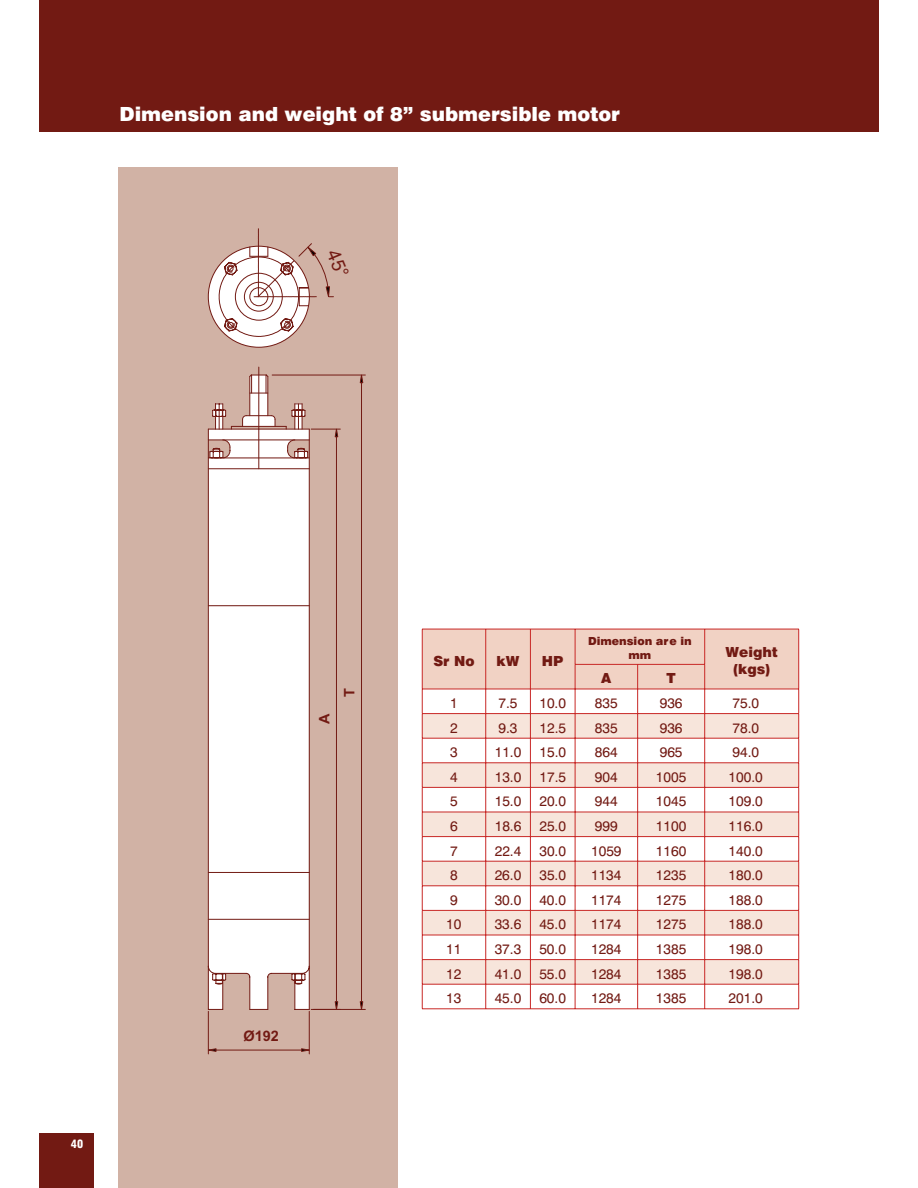
<style>
.page{position:relative;width:918px;height:1188px;background:#fff}
.page>*{position:absolute;margin:0;border:0;box-sizing:border-box;transform-origin:0 0}
.t1{font:900 19.5px "Halvett";color:#fff}
.t2{font:700 14.55px "Arial";color:#721a13}
.t3{font:13.95px "Halvett";color:#721a13}
.t4{font:900 13.95px/16.8px "Halvett";color:#721a13;text-align:center}
.t5{font:900 11.25px/13.4px "Halvett";color:#721a13;text-align:center}
.t6{font:11.25px "Halvett Black Cond";color:#fff}
</style>
<div class="page">
<div style="left:39px;top:1134px;width:54px;height:54px;background:#721a13"></div>
<div style="left:39px;top:0;width:840px;height:131px;background:#721a13"></div>
<div style="left:118px;top:168px;width:280px;height:1020px;background:#d1b2a5"></div>
<svg style="left:422px;top:629px;width:377px;height:380px"></svg>
<hr style="left:422px;top:1009px;width:283px;height:1px;background:#c82826">
<hr style="left:705px;top:1009px;width:94px;height:1px;background:#c82826">
<hr style="left:309px;top:1011px;width:1px;height:43px;background:#721a13">
<hr style="left:208px;top:1011px;width:1px;height:43px;background:#721a13">
<hr style="left:216px;top:1050px;width:86px;height:1px;background:#721a13">
<svg style="left:301px;top:1048px;width:9px;height:4px"></svg>
<svg style="left:207px;top:1048px;width:10px;height:4px"></svg>
<hr style="left:272px;top:375px;width:93px;height:1px;background:#721a13">
<hr style="left:313px;top:1009px;width:52px;height:1px;background:#721a13">
<hr style="left:361px;top:383px;width:1px;height:619px;background:#721a13">
<svg style="left:360px;top:374px;width:3px;height:9px"></svg>
<svg style="left:360px;top:1001px;width:3px;height:8px"></svg>
<hr style="left:336px;top:437px;width:1px;height:565px;background:#721a13">
<svg style="left:207px;top:429px;width:103px;height:581px;background:#f7f2f1"></svg>
<hr style="left:259px;top:367px;width:1px;height:62px;background:#721a13">
<svg style="left:208px;top:374px;width:132px;height:232px"></svg>
<svg style="left:207px;top:228px;width:127px;height:120px"></svg>
<h1 class="t1" style="left:119px;top:107px;width:502px">Dimension and weight of 8” submersible motor</h1>
<p class="t6" style="left:71px;top:1138px;width:14px">40</p>
<p class="t2" style="left:316px;top:724px;width:12px;rotate:-90deg">A</p>
<p class="t2" style="left:341px;top:697px;width:10px;rotate:-90deg">T</p>
<p class="t2" style="left:244px;top:1028px;width:37px">Ø192</p>
<p class="t4" style="left:433px;top:654px;width:43px">Sr No</p>
<p class="t4" style="left:497px;top:654px;width:24px">kW</p>
<p class="t4" style="left:542px;top:654px;width:23px">HP</p>
<p class="t5" style="left:588px;top:636px;width:105px">Dimension are in mm</p>
<p class="t4" style="left:725px;top:645px;width:54px">Weight (kgs)</p>
<p class="t4" style="left:601px;top:671px;width:12px">A</p>
<p class="t4" style="left:667px;top:671px;width:11px">T</p>
<p class="t3" style="left:450px;top:695px;width:9px">1</p>
<p class="t3" style="left:499px;top:695px;width:21px">7.5</p>
<p class="t3" style="left:539px;top:695px;width:28px">10.0</p>
<p class="t3" style="left:595px;top:695px;width:24px">835</p>
<p class="t3" style="left:660px;top:695px;width:24px">936</p>
<p class="t3" style="left:732px;top:695px;width:28px">75.0</p>
<p class="t3" style="left:450px;top:720px;width:9px">2</p>
<p class="t3" style="left:499px;top:720px;width:21px">9.3</p>
<p class="t3" style="left:539px;top:720px;width:28px">12.5</p>
<p class="t3" style="left:595px;top:720px;width:24px">835</p>
<p class="t3" style="left:660px;top:720px;width:24px">936</p>
<p class="t3" style="left:732px;top:720px;width:28px">78.0</p>
<p class="t3" style="left:450px;top:744px;width:9px">3</p>
<p class="t3" style="left:495px;top:744px;width:28px">11.0</p>
<p class="t3" style="left:539px;top:744px;width:28px">15.0</p>
<p class="t3" style="left:595px;top:744px;width:24px">864</p>
<p class="t3" style="left:660px;top:744px;width:24px">965</p>
<p class="t3" style="left:732px;top:744px;width:28px">94.0</p>
<p class="t3" style="left:450px;top:769px;width:9px">4</p>
<p class="t3" style="left:495px;top:769px;width:28px">13.0</p>
<p class="t3" style="left:539px;top:769px;width:28px">17.5</p>
<p class="t3" style="left:595px;top:769px;width:24px">904</p>
<p class="t3" style="left:656px;top:769px;width:32px">1005</p>
<p class="t3" style="left:729px;top:769px;width:36px">100.0</p>
<p class="t3" style="left:450px;top:793px;width:9px">5</p>
<p class="t3" style="left:495px;top:793px;width:28px">15.0</p>
<p class="t3" style="left:539px;top:793px;width:28px">20.0</p>
<p class="t3" style="left:595px;top:793px;width:24px">944</p>
<p class="t3" style="left:656px;top:793px;width:32px">1045</p>
<p class="t3" style="left:729px;top:793px;width:36px">109.0</p>
<p class="t3" style="left:450px;top:818px;width:9px">6</p>
<p class="t3" style="left:495px;top:818px;width:28px">18.6</p>
<p class="t3" style="left:539px;top:818px;width:28px">25.0</p>
<p class="t3" style="left:595px;top:818px;width:24px">999</p>
<p class="t3" style="left:656px;top:818px;width:32px">1100</p>
<p class="t3" style="left:729px;top:818px;width:36px">116.0</p>
<p class="t3" style="left:450px;top:843px;width:9px">7</p>
<p class="t3" style="left:495px;top:843px;width:28px">22.4</p>
<p class="t3" style="left:539px;top:843px;width:28px">30.0</p>
<p class="t3" style="left:591px;top:843px;width:32px">1059</p>
<p class="t3" style="left:656px;top:843px;width:32px">1160</p>
<p class="t3" style="left:729px;top:843px;width:36px">140.0</p>
<p class="t3" style="left:450px;top:867px;width:9px">8</p>
<p class="t3" style="left:495px;top:867px;width:28px">26.0</p>
<p class="t3" style="left:539px;top:867px;width:28px">35.0</p>
<p class="t3" style="left:591px;top:867px;width:32px">1134</p>
<p class="t3" style="left:656px;top:867px;width:32px">1235</p>
<p class="t3" style="left:729px;top:867px;width:36px">180.0</p>
<p class="t3" style="left:450px;top:892px;width:9px">9</p>
<p class="t3" style="left:495px;top:892px;width:28px">30.0</p>
<p class="t3" style="left:539px;top:892px;width:28px">40.0</p>
<p class="t3" style="left:591px;top:892px;width:32px">1174</p>
<p class="t3" style="left:656px;top:892px;width:32px">1275</p>
<p class="t3" style="left:729px;top:892px;width:36px">188.0</p>
<p class="t3" style="left:446px;top:916px;width:17px">10</p>
<p class="t3" style="left:495px;top:916px;width:28px">33.6</p>
<p class="t3" style="left:539px;top:916px;width:28px">45.0</p>
<p class="t3" style="left:591px;top:916px;width:32px">1174</p>
<p class="t3" style="left:656px;top:916px;width:32px">1275</p>
<p class="t3" style="left:729px;top:916px;width:36px">188.0</p>
<p class="t3" style="left:446px;top:941px;width:17px">11</p>
<p class="t3" style="left:495px;top:941px;width:28px">37.3</p>
<p class="t3" style="left:539px;top:941px;width:28px">50.0</p>
<p class="t3" style="left:591px;top:941px;width:32px">1284</p>
<p class="t3" style="left:656px;top:941px;width:32px">1385</p>
<p class="t3" style="left:729px;top:941px;width:36px">198.0</p>
<p class="t3" style="left:446px;top:966px;width:17px">12</p>
<p class="t3" style="left:495px;top:966px;width:28px">41.0</p>
<p class="t3" style="left:539px;top:966px;width:28px">55.0</p>
<p class="t3" style="left:591px;top:966px;width:32px">1284</p>
<p class="t3" style="left:656px;top:966px;width:32px">1385</p>
<p class="t3" style="left:729px;top:966px;width:36px">198.0</p>
<p class="t3" style="left:446px;top:990px;width:17px">13</p>
<p class="t3" style="left:495px;top:990px;width:28px">45.0</p>
<p class="t3" style="left:539px;top:990px;width:28px">60.0</p>
<p class="t3" style="left:591px;top:990px;width:32px">1284</p>
<p class="t3" style="left:656px;top:990px;width:32px">1385</p>
<p class="t3" style="left:729px;top:990px;width:36px">201.0</p>
</div>
